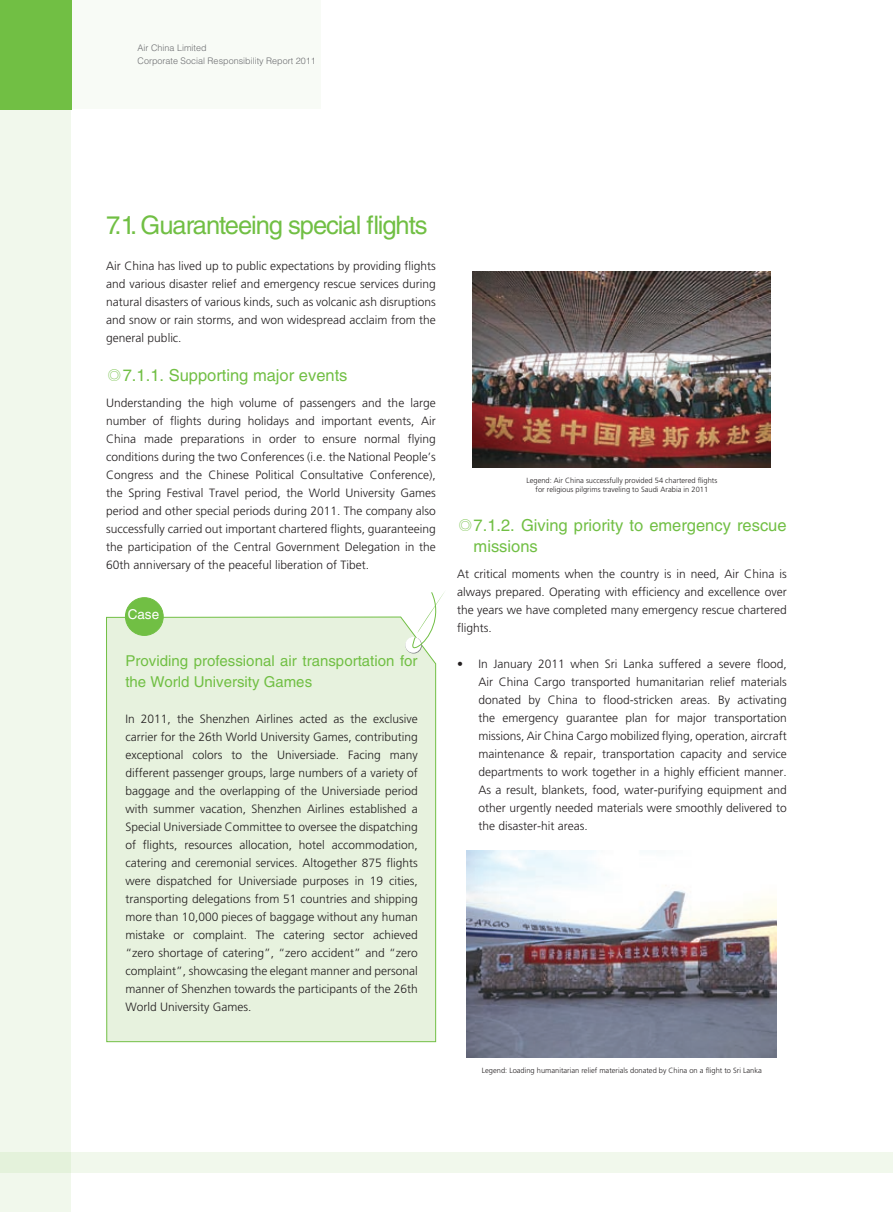
<style>
.page{position:relative;width:893px;height:1212px;background:#fff}
.page>*{position:absolute;margin:0;border:0;box-sizing:border-box;transform-origin:0 0}
.t1{font:25.5px "Helvetica LT Std";letter-spacing:-.04em;color:#71bf44}
.t2{font:16.5px/21px "Helvetica LT Std";color:#71bf44}
.t3{font:15px/21px "Helvetica LT Std";color:#71bf44}
.t4{font:13.5px "Helvetica LT Std";color:#fff}
.t5{font:300 12px/18px "Frutiger LT Std";color:#231f20;text-align:justify}
.t6{font:300 9px/13.5px "Helvetica LT Std";color:#6c6d70}
.t7{font:300 7.5px/9px "Frutiger LT Std";color:#231f20;text-align:center}
.s1{font-family:"FZHTJW GB1 0"}
</style>
<div class="page">
<div style="left:0;top:0;width:71px;height:1212px;background:#f1f8ec"></div>
<div style="left:0;top:0;width:72px;height:109px;background:#71bf44"></div>
<div style="left:0;top:1152px;width:893px;height:21px;background:linear-gradient(to right,#edf6e7,#f3f9ee)"></div>
<svg style="left:892px;top:1152px;width:1px;height:21px"></svg>
<div style="left:106px;top:617px;width:330px;height:425px;background:#e7f2de"></div>
<svg style="left:405px;top:637px;width:16px;height:16px"></svg>
<svg style="left:408px;top:592px;width:37px;height:60px"></svg>
<div style="left:125px;top:598px;width:38px;height:37px;background:#71bf44;border-radius:50%"></div>
<div style="left:125px;top:597px;width:39px;height:39px;border:1px solid #71bf44;border-radius:50%"></div>
<img style="left:473px;top:272px;width:298px;height:196px">
<img style="left:467px;top:851px;width:310px;height:206px">
<p class="t6" style="left:138px;top:41px;width:180px">Air China Limited<br>Corporate Social Responsibility Report 2011</p>
<h1 class="t1" style="left:106px;top:210px;width:323px">7.1. Guaranteeing special flights</h1>
<p class="t5" style="left:106px;top:257px;width:331px">Air China has lived up to public expectations by providing flights and various disaster relief and emergency rescue services during natural disasters of various kinds, such as volcanic ash disruptions and snow or rain storms, and won widespread acclaim from the general public.</p>
<h2 class="t2" style="left:106px;top:364px;width:243px"><span class="s1">◎</span>7.1.1. Supporting major events</h2>
<p class="t5" style="left:106px;top:394px;width:331px">Understanding the high volume of passengers and the large number of flights during holidays and important events, Air China made preparations in order to ensure normal flying conditions during the two Conferences (i.e. the National People’s Congress and the Chinese Political Consultative Conference), the Spring Festival Travel period, the World University Games period and other special periods during 2011. The company also successfully carried out important chartered flights, guaranteeing the participation of the Central Government Delegation in the 60th anniversary of the peaceful liberation of Tibet.</p>
<p class="t4" style="left:128px;top:606px;width:33px">Case</p>
<p class="t3" style="left:125px;top:650px;width:294px">Providing professional air transportation for the World University Games</p>
<p class="t5" style="left:125px;top:710px;width:294px">In 2011, the Shenzhen Airlines acted as the exclusive carrier for the 26th World University Games, contributing exceptional colors to the Universiade. Facing many different passenger groups, large numbers of a variety of baggage and the overlapping of the Universiade period with summer vacation, Shenzhen Airlines established a Special Universiade Committee to oversee the dispatching of flights, resources allocation, hotel accommodation, catering and ceremonial services. Altogether 875 flights were dispatched for Universiade purposes in 19 cities, transporting delegations from 51 countries and shipping more than 10,000 pieces of baggage without any human mistake or complaint. The catering sector achieved “zero shortage of catering”, “zero accident” and “zero complaint”, showcasing the elegant manner and personal manner of Shenzhen towards the participants of the 26th World University Games.</p>
<p class="t7" style="left:526px;top:476px;width:192px">Legend: Air China successfully provided 54 chartered flights for religious pilgrims traveling to Saudi Arabia in 2011</p>
<h2 class="t2" style="left:474px;top:514px;width:314px;text-indent:-16px"><span class="s1">◎</span>7.1.2. Giving priority to emergency rescue missions</h2>
<p class="t5" style="left:457px;top:565px;width:331px">At critical moments when the country is in need, Air China is always prepared. Operating with efficiency and excellence over the years we have completed many emergency rescue chartered flights.</p>
<p class="t5" style="left:478px;top:655px;width:310px;text-indent:-21px">• In January 2011 when Sri Lanka suffered a severe flood, Air China Cargo transported humanitarian relief materials donated by China to flood-stricken areas. By activating the emergency guarantee plan for major transportation missions, Air China Cargo mobilized flying, operation, aircraft maintenance &amp; repair, transportation capacity and service departments to work together in a highly efficient manner.<br>As a result, blankets, food, water-purifying equipment and other urgently needed materials were smoothly delivered to the disaster-hit areas.</p>
<p class="t7" style="left:482px;top:1066px;width:282px">Legend: Loading humanitarian relief materials donated by China on a flight to Sri Lanka</p>
</div>
